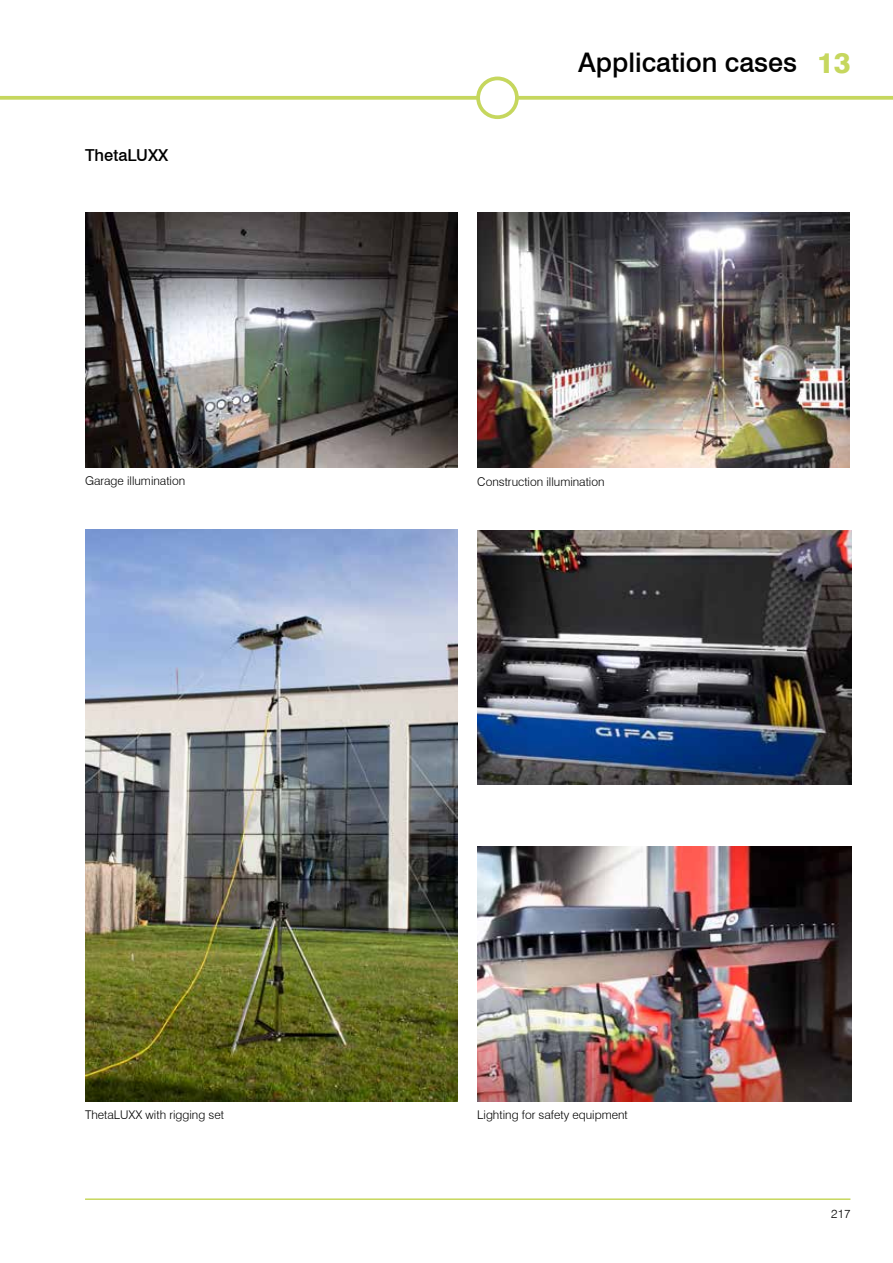
<style>
.page{position:relative;width:893px;height:1263px;background:#fff}
.page>*{position:absolute;margin:0;border:0;box-sizing:border-box;transform-origin:0 0}
.t1{font:800 28.5px "Swiss 721 BT";color:#c6d75e}
.t2{font:500 27px "Swiss 721 BT";color:#000}
.t3{font:500 16.5px "Swiss 721 BT";color:#000}
.t4{font:300 12px "Swiss 721 BT";color:#000}
</style>
<div class="page">
<svg style="left:0;top:96px;width:893px;height:4px;background:#cada6a"></svg>
<div style="left:478px;top:78px;width:39px;height:39px;background:#fff;border-radius:50%"></div>
<div style="left:476px;top:77px;width:43px;height:42px;border:4px solid #c6d75e;border-radius:50%"></div>
<hr style="left:85px;top:1198px;width:765px;height:2px;background:#c6d75e">
<img style="left:85px;top:529px;width:372px;height:572px">
<img style="left:477px;top:530px;width:374px;height:254px">
<img style="left:477px;top:846px;width:374px;height:255px">
<img style="left:477px;top:213px;width:372px;height:255px">
<img style="left:85px;top:213px;width:372px;height:255px">
<h3 class="t3" style="left:85px;top:145px;width:85px">ThetaLUXX</h3>
<h2 class="t2" style="left:578px;top:46px;width:221px">Application cases</h2>
<h1 class="t1" style="left:817px;top:45px;width:35px">13</h1>
<p class="t4" style="left:85px;top:474px;width:102px">Garage illumination</p>
<p class="t4" style="left:477px;top:474px;width:129px">Construction illumination</p>
<p class="t4" style="left:85px;top:1107px;width:140px">ThetaLUXX with rigging set</p>
<p class="t4" style="left:477px;top:1107px;width:152px">Lighting for safety equipment</p>
<p class="t4" style="left:831px;top:1206px;width:21px">217</p>
</div>
